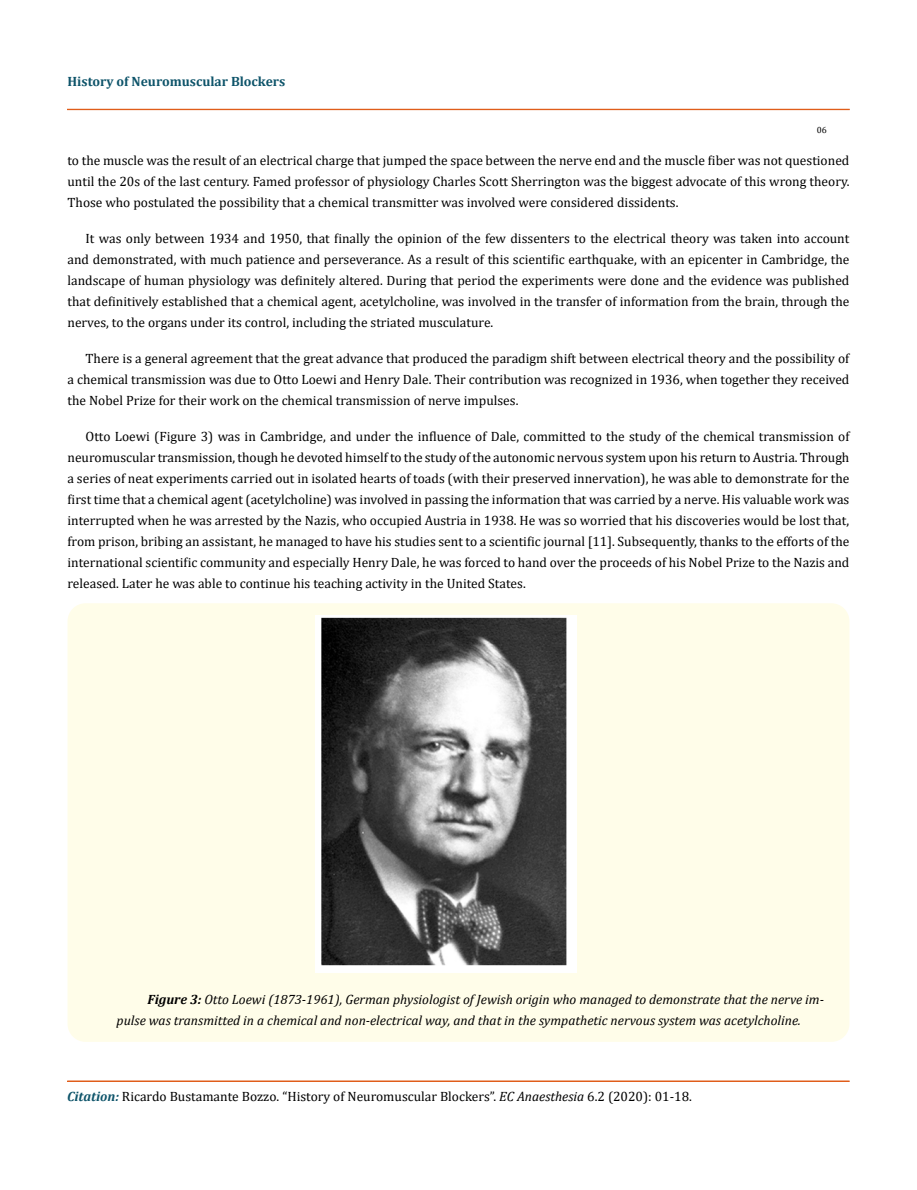
<style>
.page{position:relative;width:917px;height:1190px;background:#fff}
.page>*{position:absolute;margin:0;border:0;box-sizing:border-box;transform-origin:0 0}
.t1{font:13.5px/21px "Cambria";color:#000;text-align:justify}
.t2{font:italic 13.5px/21px "Cambria";color:#000}
.t3{font:700 13.5px "Cambria";color:#0e546a}
.t4{font:9px "Cambria";color:#000}
.s1{font-weight:700}
.s2{font-weight:700;font-style:italic;color:#0e546a}
.s3{font-style:italic}
</style>
<div class="page">
<div style="left:67px;top:109px;width:782px;height:1px;border:1px solid #e05d1a"></div>
<div style="left:67px;top:1081px;width:782px;height:1px;border:1px solid #e05d1a"></div>
<div style="left:68px;top:603px;width:781px;height:438px;background:#fffde9;border-radius:18px"></div>
<img style="left:315px;top:615px;width:262px;height:357px">
<p class="t3" style="left:68px;top:72px;width:219px">History of Neuromuscular Blockers</p>
<p class="t4" style="left:816px;top:124px;width:11px">06</p>
<p class="t1" style="left:68px;top:149px;width:783px">to the muscle was the result of an electrical charge that jumped the space between the nerve end and the muscle fiber was not questioned until the 20s of the last century. Famed professor of physiology Charles Scott Sherrington was the biggest advocate of this wrong theory.<br>Those who postulated the possibility that a chemical transmitter was involved were considered dissidents.</p>
<p class="t1" style="left:68px;top:227px;width:783px;text-indent:18px">It was only between 1934 and 1950, that finally the opinion of the few dissenters to the electrical theory was taken into account and demonstrated, with much patience and perseverance. As a result of this scientific earthquake, with an epicenter in Cambridge, the landscape of human physiology was definitely altered. During that period the experiments were done and the evidence was published that definitively established that a chemical agent, acetylcholine, was involved in the transfer of information from the brain, through the nerves, to the organs under its control, including the striated musculature.</p>
<p class="t1" style="left:68px;top:347px;width:783px;text-indent:18px">There is a general agreement that the great advance that produced the paradigm shift between electrical theory and the possibility of a chemical transmission was due to Otto Loewi and Henry Dale. Their contribution was recognized in 1936, when together they received the Nobel Prize for their work on the chemical transmission of nerve impulses.</p>
<p class="t1" style="left:68px;top:425px;width:783px;text-indent:18px">Otto Loewi (Figure 3) was in Cambridge, and under the influence of Dale, committed to the study of the chemical transmission of neuromuscular transmission, though he devoted himself to the study of the autonomic nervous system upon his return to Austria. Through a series of neat experiments carried out in isolated hearts of toads (with their preserved innervation), he was able to demonstrate for the first time that a chemical agent (acetylcholine) was involved in passing the information that was carried by a nerve. His valuable work was interrupted when he was arrested by the Nazis, who occupied Austria in 1938. He was so worried that his discoveries would be lost that, from prison, bribing an assistant, he managed to have his studies sent to a scientific journal [11]. Subsequently, thanks to the efforts of the international scientific community and especially Henry Dale, he was forced to hand over the proceeds of his Nobel Prize to the Nazis and released. Later he was able to continue his teaching activity in the United States.</p>
<p class="t2" style="left:117px;top:988px;width:709px;text-indent:31px"><span class="s1">Figure 3:</span> Otto Loewi (1873-1961), German physiologist of Jewish origin who managed to demonstrate that the nerve im&shy;pulse was transmitted in a chemical and non-electrical way, and that in the sympathetic nervous system was acetylcholine.</p>
<p class="t1" style="left:67px;top:1086px;width:626px"><span class="s2">Citation:</span> Ricardo Bustamante Bozzo. “History of Neuromuscular Blockers”. <span class="s3">EC Anaesthesia</span> 6.2 (2020): 01-18.</p>
</div>
